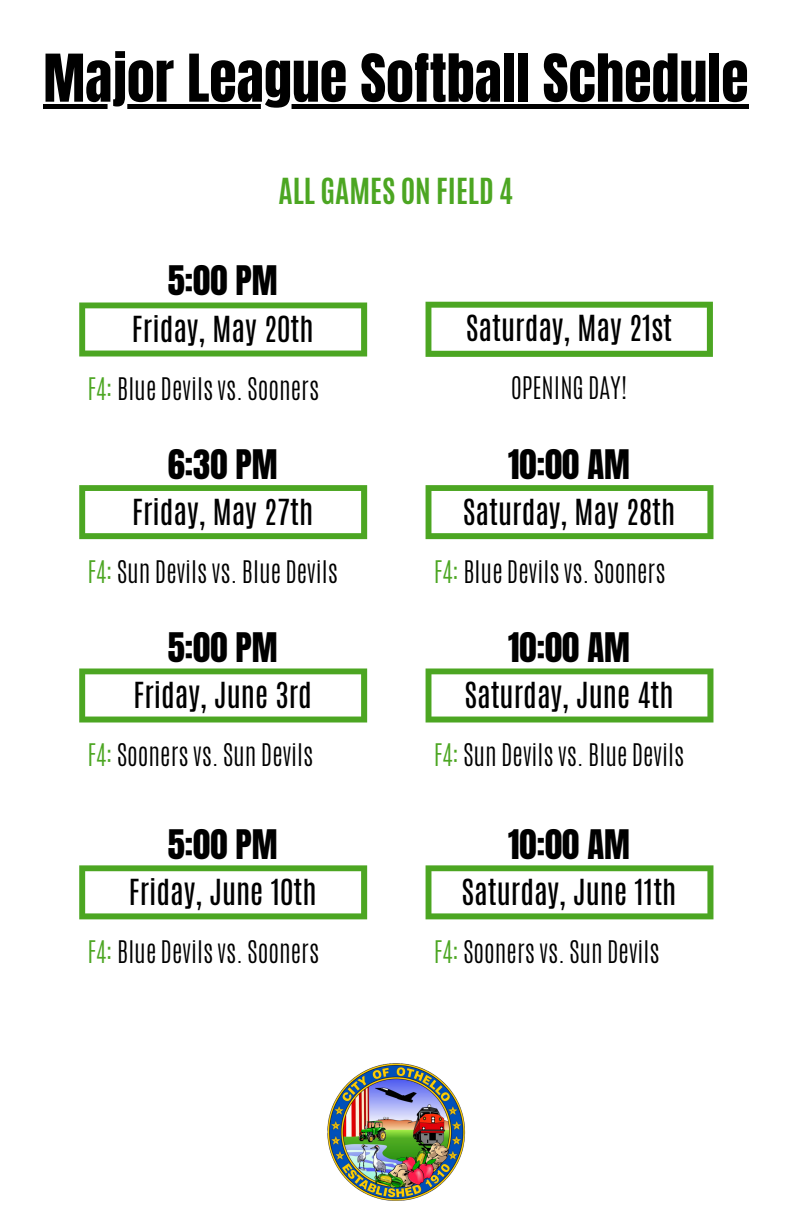
<style>
.page{position:relative;width:792px;height:1224px;background:#fff}
.page>*{position:absolute;margin:0;border:0;box-sizing:border-box;transform-origin:0 0}
.t1{font:56px "Anton";color:#000}
.t2{font:34.6px "Anton";color:#000}
.t3{font:30px "Antonio";color:#000}
.t4{font:700 30px "Antonio";color:#4ca622}
.t5{font:300 26px "Antonio";color:#000}
.s1{color:#4ca622}
</style>
<div class="page">
<img style="left:327px;top:1063px;width:139px;height:138px">
<hr style="left:43px;top:105px;width:706px;height:4px;background:#000">
<svg style="left:79px;top:303px;width:288px;height:54px"></svg>
<svg style="left:79px;top:485px;width:288px;height:54px"></svg>
<svg style="left:79px;top:669px;width:288px;height:54px"></svg>
<svg style="left:79px;top:865px;width:288px;height:54px"></svg>
<svg style="left:426px;top:302px;width:287px;height:55px"></svg>
<svg style="left:426px;top:485px;width:287px;height:54px"></svg>
<svg style="left:426px;top:669px;width:287px;height:54px"></svg>
<svg style="left:426px;top:865px;width:287px;height:54px"></svg>
<p class="t1" style="left:43px;top:38px;width:707px">Major League Softball Schedule</p>
<p class="t4" style="left:279px;top:169px;width:236px">ALL GAMES ON FIELD 4</p>
<p class="t2" style="left:168px;top:256px;width:112px">5:00 PM</p>
<p class="t3" style="left:132px;top:308px;width:183px">Friday, May 20th</p>
<p class="t5" style="left:88px;top:370px;width:233px"><span class="s1">F4:</span> Blue Devils vs. Sooners</p>
<p class="t2" style="left:168px;top:439px;width:112px">6:30 PM</p>
<p class="t3" style="left:132px;top:490px;width:183px">Friday, May 27th</p>
<p class="t5" style="left:88px;top:553px;width:252px"><span class="s1">F4:</span> Sun Devils vs. Blue Devils</p>
<p class="t2" style="left:168px;top:623px;width:112px">5:00 PM</p>
<p class="t3" style="left:134px;top:674px;width:180px">Friday, June 3rd</p>
<p class="t5" style="left:88px;top:736px;width:227px"><span class="s1">F4:</span> Sooners vs. Sun Devils</p>
<p class="t2" style="left:168px;top:820px;width:112px">5:00 PM</p>
<p class="t3" style="left:129px;top:871px;width:189px">Friday, June 10th</p>
<p class="t5" style="left:88px;top:933px;width:233px"><span class="s1">F4:</span> Blue Devils vs. Sooners</p>
<p class="t3" style="left:466px;top:307px;width:208px">Saturday, May 21st</p>
<p class="t5" style="left:511px;top:369px;width:118px">OPENING DAY!</p>
<p class="t2" style="left:508px;top:439px;width:123px">10:00 AM</p>
<p class="t3" style="left:463px;top:490px;width:214px">Saturday, May 28th</p>
<p class="t5" style="left:434px;top:553px;width:233px"><span class="s1">F4:</span> Blue Devils vs. Sooners</p>
<p class="t2" style="left:508px;top:623px;width:123px">10:00 AM</p>
<p class="t3" style="left:464px;top:674px;width:211px">Saturday, June 4th</p>
<p class="t5" style="left:434px;top:736px;width:252px"><span class="s1">F4:</span> Sun Devils vs. Blue Devils</p>
<p class="t2" style="left:508px;top:820px;width:123px">10:00 AM</p>
<p class="t3" style="left:462px;top:871px;width:216px">Saturday, June 11th</p>
<p class="t5" style="left:434px;top:933px;width:227px"><span class="s1">F4:</span> Sooners vs. Sun Devils</p>
</div>
